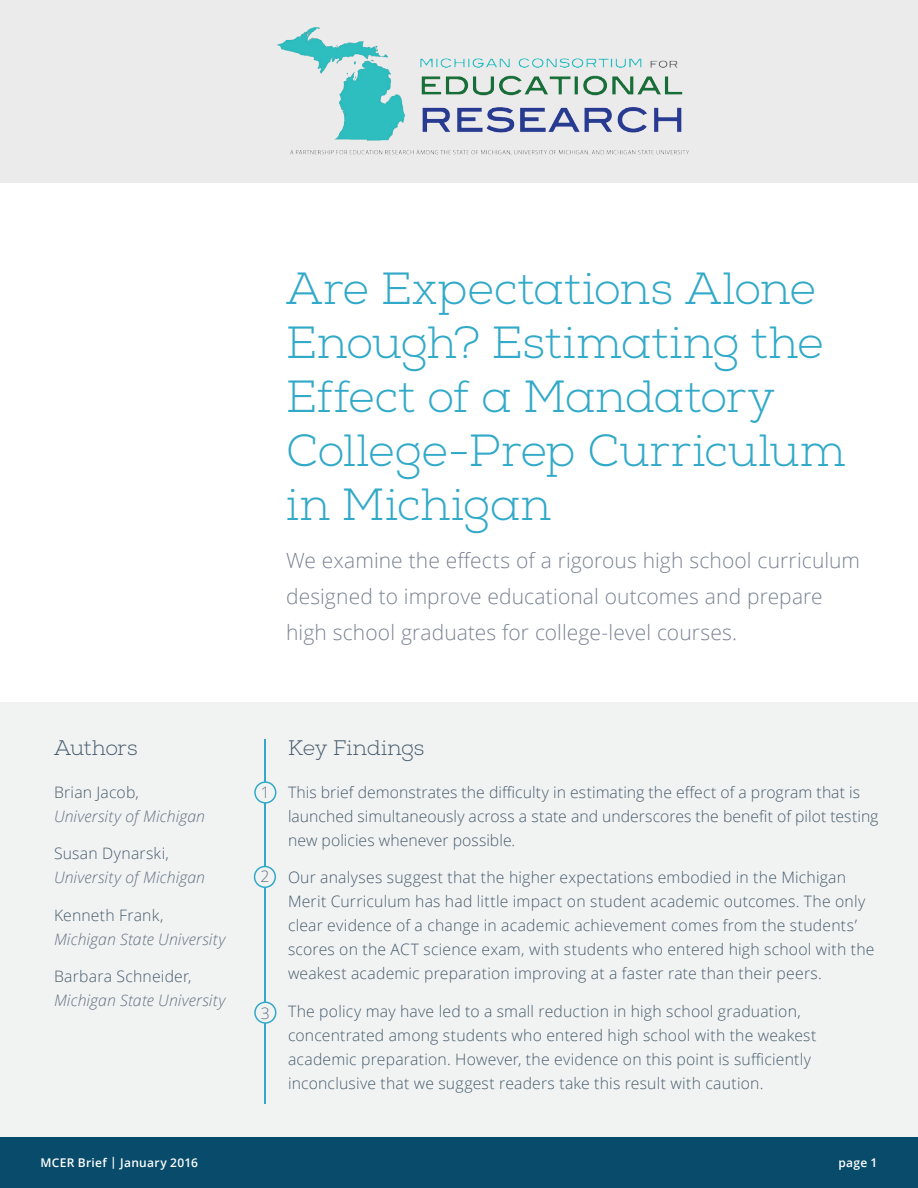
<style>
.page{position:relative;width:918px;height:1188px;background:#fff}
.page>*{position:absolute;margin:0;border:0;box-sizing:border-box;transform-origin:0 0}
.t1{font:300 45px/54px "Nexa Slab";color:#31a9c8}
.intro{font:300 21px/36px "Open Sans";letter-spacing:.005em;color:#7a8393}
.sub_sub_head{font:300 21px "Nexa Slab";letter-spacing:-.01em;color:#465b6c}
.t2{font:300 15.75px/24px "Open Sans";letter-spacing:.015em;color:#465b6c}
.t3{font:italic 300 15.75px/24px "Open Sans";letter-spacing:.005em;color:#637181}
.t4{font:300 15.75px "Open Sans";color:#637181}
.t5{font:600 12px "Open Sans";letter-spacing:.025em;color:#fff}
.s1{font-style:normal;color:#465b6c}
</style>
<div class="page">
<div style="left:0;top:702px;width:918px;height:486px;background:#f1f3f3"></div>
<hr style="left:265px;top:740px;width:1px;height:364px;background:#31a9c8">
<div style="left:255px;top:782px;width:21px;height:21px;background:#f1f3f3;border-radius:50%"></div>
<div style="left:254px;top:781px;width:22px;height:23px;border:2px solid #31a9c8;border-radius:50%"></div>
<div style="left:255px;top:867px;width:20px;height:20px;background:#f1f3f3;border-radius:50%"></div>
<div style="left:254px;top:866px;width:22px;height:22px;border:2px solid #31a9c8;border-radius:50%"></div>
<div style="left:255px;top:1002px;width:21px;height:21px;background:#f1f3f3;border-radius:50%"></div>
<div style="left:254px;top:1002px;width:22px;height:22px;border:2px solid #31a9c8;border-radius:50%"></div>
<div style="left:0;top:1137px;width:918px;height:51px;background:#084b6a"></div>
<div style="left:0;top:0;width:918px;height:182px;background:#ebebec"></div>
<img style="left:277px;top:27px;width:412px;height:128px">
<p class="t1" style="left:286px;top:262px;width:561px">Are Expectations Alone<br>Enough? Estimating the<br>Effect of a Mandatory<br>College-Prep Curriculum in Michigan</p>
<p class="intro" style="left:286px;top:542px;width:575px">We examine the effects of a rigorous high school curriculum designed to improve educational outcomes and prepare high school graduates for college-level courses.</p>
<p class="sub_sub_head" style="left:54px;top:735px;width:85px">Authors</p>
<p class="t3" style="left:54px;top:780px;width:153px"><span class="s1">Brian Jacob,<br></span>University of Michigan</p>
<p class="t3" style="left:54px;top:841px;width:153px"><span class="s1">Susan Dynarski,<br></span>University of Michigan</p>
<p class="t3" style="left:54px;top:903px;width:173px"><span class="s1">Kenneth Frank,<br></span>Michigan State University</p>
<p class="t3" style="left:54px;top:964px;width:173px"><span class="s1">Barbara Schneider,<br></span>Michigan State University</p>
<p class="t4" style="left:261px;top:782px;width:10px">1</p>
<p class="t4" style="left:260px;top:866px;width:10px">2</p>
<p class="t4" style="left:261px;top:1002px;width:10px">3</p>
<p class="sub_sub_head" style="left:288px;top:735px;width:138px">Key Findings</p>
<p class="t2" style="left:288px;top:780px;width:592px">This brief demonstrates the difficulty in estimating the effect of a program that is launched simultaneously across a state and underscores the benefit of pilot testing new policies whenever possible.</p>
<p class="t2" style="left:288px;top:865px;width:588px">Our analyses suggest that the higher expectations embodied in the Michigan Merit Curriculum has had little impact on student academic outcomes. The only clear evidence of a change in academic achievement comes from the students’ scores on the ACT science exam, with students who entered high school with the weakest academic preparation improving at a faster rate than their peers.</p>
<p class="t2" style="left:288px;top:999px;width:530px">The policy may have led to a small reduction in high school graduation, concentrated among students who entered high school with the weakest academic preparation. However, the evidence on this point is sufficiently inconclusive that we suggest readers take this result with caution.</p>
<p class="t5" style="left:40px;top:1155px;width:159px">MCER Brief | January 2016</p>
<p class="t5" style="left:838px;top:1155px;width:41px">page 1</p>
</div>
